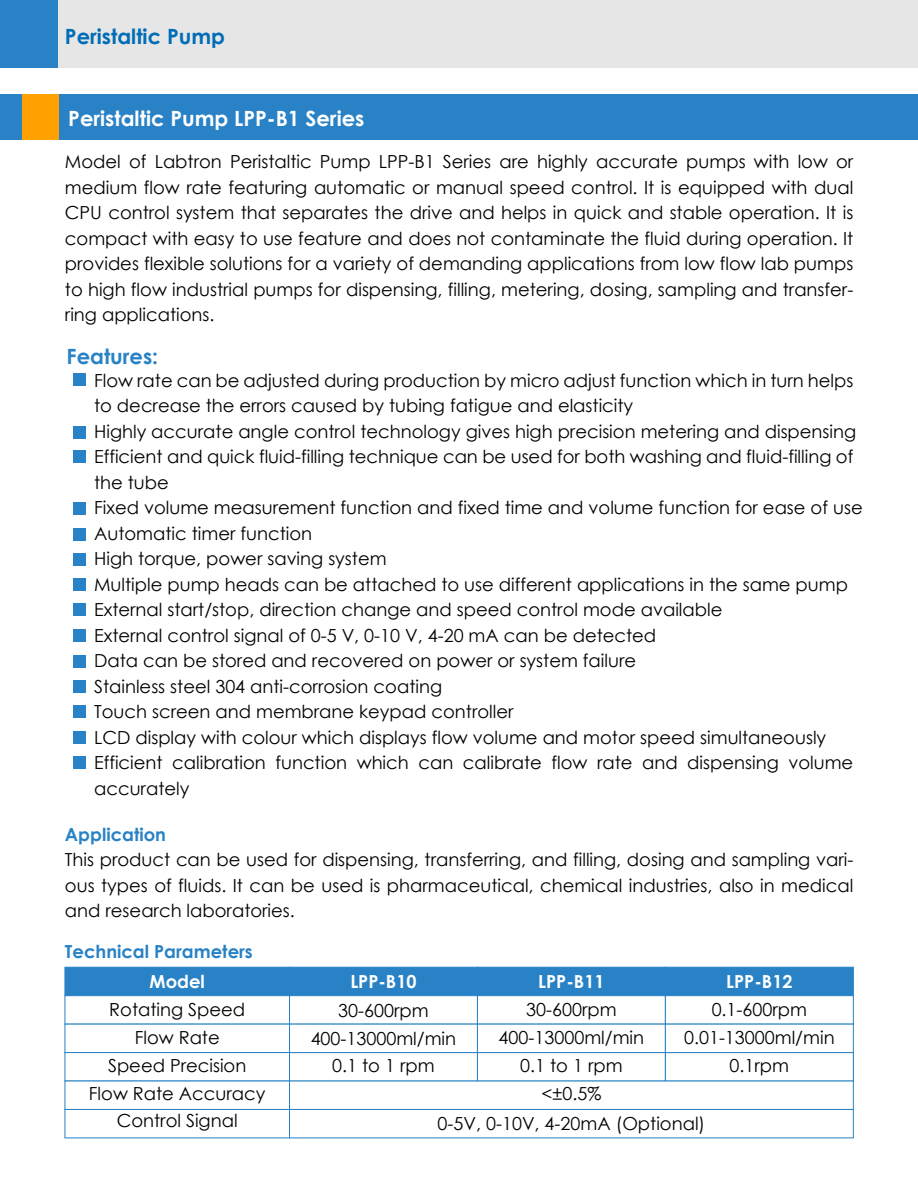
<style>
.page{position:relative;width:918px;height:1188px;background:#fff}
.page>*{position:absolute;margin:0;border:0;box-sizing:border-box;transform-origin:0 0}
.t1{font:700 21px "Century Gothic";color:#fff}
.t2{font:700 21px "Century Gothic";color:#006db6}
.t3{font:700 21px "Century Gothic";color:#2882c5}
.t4{font:18px/25.5px "Century Gothic";color:#000;text-align:center}
.t5{font:700 18px "Century Gothic";color:#2882c5}
.t6{font:700 18px "Century Gothic";color:#fff}
</style>
<div class="page">
<div style="left:0;top:0;width:918px;height:68px;background:#e6e6e6"></div>
<div style="left:0;top:0;width:58px;height:68px;background:#2882c5"></div>
<div style="left:0;top:94px;width:918px;height:46px;background:#2882c5"></div>
<div style="left:22px;top:94px;width:36px;height:46px;background:#ffa100"></div>
<div style="left:73px;top:374px;width:13px;height:12px;background:#2882c5"></div>
<div style="left:73px;top:426px;width:12px;height:13px;background:#2882c5"></div>
<div style="left:73px;top:450px;width:12px;height:13px;background:#2882c5"></div>
<div style="left:73px;top:502px;width:12px;height:13px;background:#2882c5"></div>
<div style="left:73px;top:528px;width:12px;height:13px;background:#2882c5"></div>
<div style="left:73px;top:553px;width:12px;height:12px;background:#2882c5"></div>
<div style="left:73px;top:604px;width:12px;height:12px;background:#2882c5"></div>
<div style="left:73px;top:629px;width:12px;height:13px;background:#2882c5"></div>
<div style="left:73px;top:579px;width:12px;height:12px;background:#2882c5"></div>
<div style="left:73px;top:655px;width:12px;height:13px;background:#2882c5"></div>
<div style="left:73px;top:680px;width:12px;height:13px;background:#2882c5"></div>
<div style="left:73px;top:705px;width:12px;height:12px;background:#2882c5"></div>
<div style="left:73px;top:731px;width:12px;height:13px;background:#2882c5"></div>
<div style="left:73px;top:756px;width:12px;height:13px;background:#2882c5"></div>
<div style="left:65px;top:967px;width:225px;height:29px;background:#2882c5;border:1px solid #2882c5"></div>
<div style="left:289px;top:967px;width:189px;height:29px;background:#2882c5;border:1px solid #2882c5"></div>
<div style="left:477px;top:967px;width:189px;height:29px;background:#2882c5;border:1px solid #2882c5"></div>
<div style="left:665px;top:967px;width:189px;height:29px;background:#2882c5;border:1px solid #2882c5"></div>
<div style="left:65px;top:995px;width:225px;height:29px;background:#fff;border:1px solid #2882c5"></div>
<div style="left:289px;top:995px;width:189px;height:29px;background:#fff;border:1px solid #2882c5"></div>
<div style="left:477px;top:995px;width:189px;height:29px;background:#fff;border:1px solid #2882c5"></div>
<div style="left:665px;top:995px;width:189px;height:29px;background:#fff;border:1px solid #2882c5"></div>
<svg style="left:64px;top:1052px;width:790px;height:87px"></svg>
<p class="t2" style="left:65px;top:20px;width:162px">Peristaltic Pump</p>
<p class="t1" style="left:68px;top:102px;width:298px">Peristaltic Pump LPP-B1 Series</p>
<p class="t4" style="left:65px;top:149px;width:790px;text-align:justify">Model of Labtron Peristaltic Pump LPP-B1 Series are highly accurate pumps with low or medium flow rate featuring automatic or manual speed control. It is equipped with dual CPU control system that separates the drive and helps in quick and stable operation. It is compact with easy to use feature and does not contaminate the fluid during operation. It provides flexible solutions for a variety of demanding applications from low flow lab pumps to high flow industrial pumps for dispensing, filling, metering, dosing, sampling and transfer&shy;ring applications.</p>
<p class="t3" style="left:67px;top:340px;width:93px">Features:</p>
<p class="t4" style="left:94px;top:367px;width:770px;text-align:left">Flow rate can be adjusted during production by micro adjust function which in turn helps to decrease the errors caused by tubing fatigue and elasticity<br>Highly accurate angle control technology gives high precision metering and dispensing Efficient and quick fluid-filling technique can be used for both washing and fluid-filling of the tube<br>Fixed volume measurement function and fixed time and volume function for ease of use Automatic timer function<br>High torque, power saving system<br>Multiple pump heads can be attached to use different applications in the same pump External start/stop, direction change and speed control mode available<br>External control signal of 0-5 V, 0-10 V, 4-20 mA can be detected<br>Data can be stored and recovered on power or system failure<br>Stainless steel 304 anti-corrosion coating<br>Touch screen and membrane keypad controller<br>LCD display with colour which displays flow volume and motor speed simultaneously Efficient calibration function which can calibrate flow rate and dispensing volume accurately</p>
<p class="t5" style="left:65px;top:820px;width:103px">Application</p>
<p class="t4" style="left:65px;top:847px;width:790px;text-align:justify">This product can be used for dispensing, transferring, and filling, dosing and sampling vari&shy;ous types of fluids. It can be used is pharmaceutical, chemical industries, also in medical and research laboratories.</p>
<p class="t5" style="left:65px;top:938px;width:189px">Technical Parameters</p>
<p class="t6" style="left:150px;top:968px;width:57px">Model</p>
<p class="t6" style="left:350px;top:968px;width:68px">LPP-B10</p>
<p class="t6" style="left:538px;top:968px;width:68px">LPP-B11</p>
<p class="t6" style="left:726px;top:968px;width:68px">LPP-B12</p>
<p class="t4" style="left:89px;top:996px;width:178px;line-height:27.8px">Rotating Speed<br>Flow Rate<br>Speed Precision<br>Flow Rate Accuracy<br>Control Signal</p>
<p class="t4" style="left:311px;top:996px;width:147px;line-height:27.8px">30-600rpm<br>400-13000ml/min<br>0.1 to 1 rpm</p>
<p class="t4" style="left:499px;top:996px;width:147px;line-height:27.8px">30-600rpm<br>400-13000ml/min<br>0.1 to 1 rpm</p>
<p class="t4" style="left:684px;top:996px;width:152px;line-height:27.8px">0.1-600rpm<br>0.01-13000ml/min<br>0.1rpm</p>
<p class="t4" style="left:438px;top:1079px;width:269px;line-height:29.4px">&lt;±0.5%<br>0-5V, 0-10V, 4-20mA (Optional)</p>
</div>
